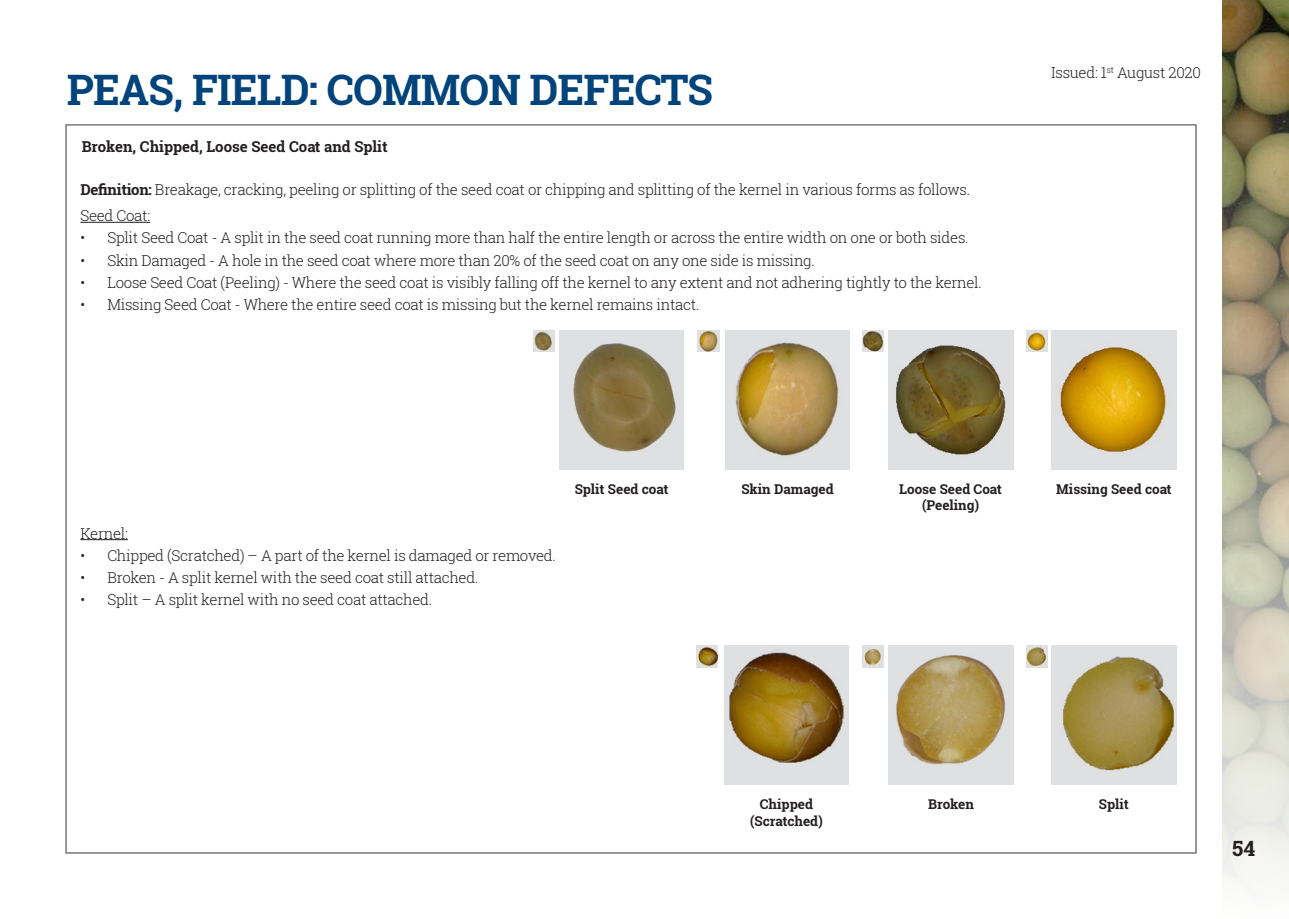
<style>
.page{position:relative;width:1289px;height:919px;background:#fff}
.page>*{position:absolute;margin:0;border:0;box-sizing:border-box;transform-origin:0 0}
.Section_not_in_TOC{font:700 42px "Roboto Slab";letter-spacing:-.02em;color:#00447b}
.t1{font:700 21px "Roboto Slab";color:#231f20}
.t2{font:300 15px "Roboto Slab";letter-spacing:-.02em;color:#231f20}
.Definition_Title{font:700 15px "Roboto Slab";color:#231f20}
.Diagram_label{font:700 13.5px/16.2px "Roboto Slab";color:#231f20;text-align:center}
.s1{font-weight:700}
</style>
<div class="page">
<img style="left:888px;top:645px;width:125px;height:139px">
<img style="left:1051px;top:330px;width:125px;height:139px">
<img style="left:725px;top:330px;width:124px;height:139px">
<img style="left:724px;top:645px;width:124px;height:139px">
<img style="left:888px;top:330px;width:125px;height:139px">
<img style="left:1051px;top:645px;width:125px;height:139px">
<img style="left:559px;top:330px;width:124px;height:139px">
<img style="left:862px;top:645px;width:21px;height:22px">
<img style="left:1026px;top:330px;width:21px;height:21px">
<img style="left:697px;top:330px;width:22px;height:21px">
<img style="left:696px;top:645px;width:22px;height:22px">
<img style="left:862px;top:330px;width:21px;height:21px">
<img style="left:1026px;top:645px;width:21px;height:22px">
<img style="left:533px;top:330px;width:21px;height:21px">
<img style="left:1222px;top:0;width:66px;height:886px">
<hr style="left:80px;top:222px;width:70px;height:1px;background:#231f20">
<hr style="left:80px;top:539px;width:48px;height:1px;background:#231f20">
<p class="Section_not_in_TOC" style="left:67px;top:61px;width:647px">PEAS, FIELD: COMMON DEFECTS</p>
<p class="Definition_Title" style="left:82px;top:136px;width:307px">Broken, Chipped, Loose Seed Coat and Split</p>
<p class="t2" style="left:80px;top:179px;width:891px"><span class="s1">Definition:</span> Breakage, cracking, peeling or splitting of the seed coat or chipping and splitting of the kernel in various forms as follows.</p>
<p class="t2" style="left:80px;top:205px;width:71px">Seed Coat:</p>
<p class="t2" style="left:80px;top:228px;width:889px">• Split Seed Coat - A split in the seed coat running more than half the entire length or across the entire width on one or both sides.</p>
<p class="t2" style="left:80px;top:250px;width:736px">• Skin Damaged - A hole in the seed coat where more than 20% of the seed coat on any one side is missing.</p>
<p class="t2" style="left:80px;top:272px;width:903px">• Loose Seed Coat (Peeling) - Where the seed coat is visibly falling off the kernel to any extent and not adhering tightly to the kernel.</p>
<p class="t2" style="left:80px;top:294px;width:620px">• Missing Seed Coat - Where the entire seed coat is missing but the kernel remains intact.</p>
<p class="t2" style="left:1051px;top:63px;width:151px">Issued: 1<sup>st</sup> August 2020</p>
<p class="t2" style="left:80px;top:523px;width:49px">Kernel:</p>
<p class="t2" style="left:80px;top:545px;width:477px">• Chipped (Scratched) – A part of the kernel is damaged or removed.</p>
<p class="t2" style="left:80px;top:567px;width:399px">• Broken - A split kernel with the seed coat still attached.</p>
<p class="t2" style="left:80px;top:589px;width:353px">• Split – A split kernel with no seed coat attached.</p>
<p class="Diagram_label" style="left:574px;top:480px;width:95px">Split Seed coat</p>
<p class="Diagram_label" style="left:741px;top:480px;width:94px">Skin Damaged</p>
<p class="Diagram_label" style="left:1056px;top:480px;width:117px">Missing Seed coat</p>
<p class="Diagram_label" style="left:899px;top:480px;width:104px">Loose Seed Coat (Peeling)</p>
<p class="Diagram_label" style="left:750px;top:796px;width:74px">Chipped (Scratched)</p>
<p class="Diagram_label" style="left:928px;top:796px;width:47px">Broken</p>
<p class="Diagram_label" style="left:1098px;top:796px;width:31px">Split</p>
<h2 class="t1" style="left:1232px;top:833px;width:25px">54</h2>
</div>
